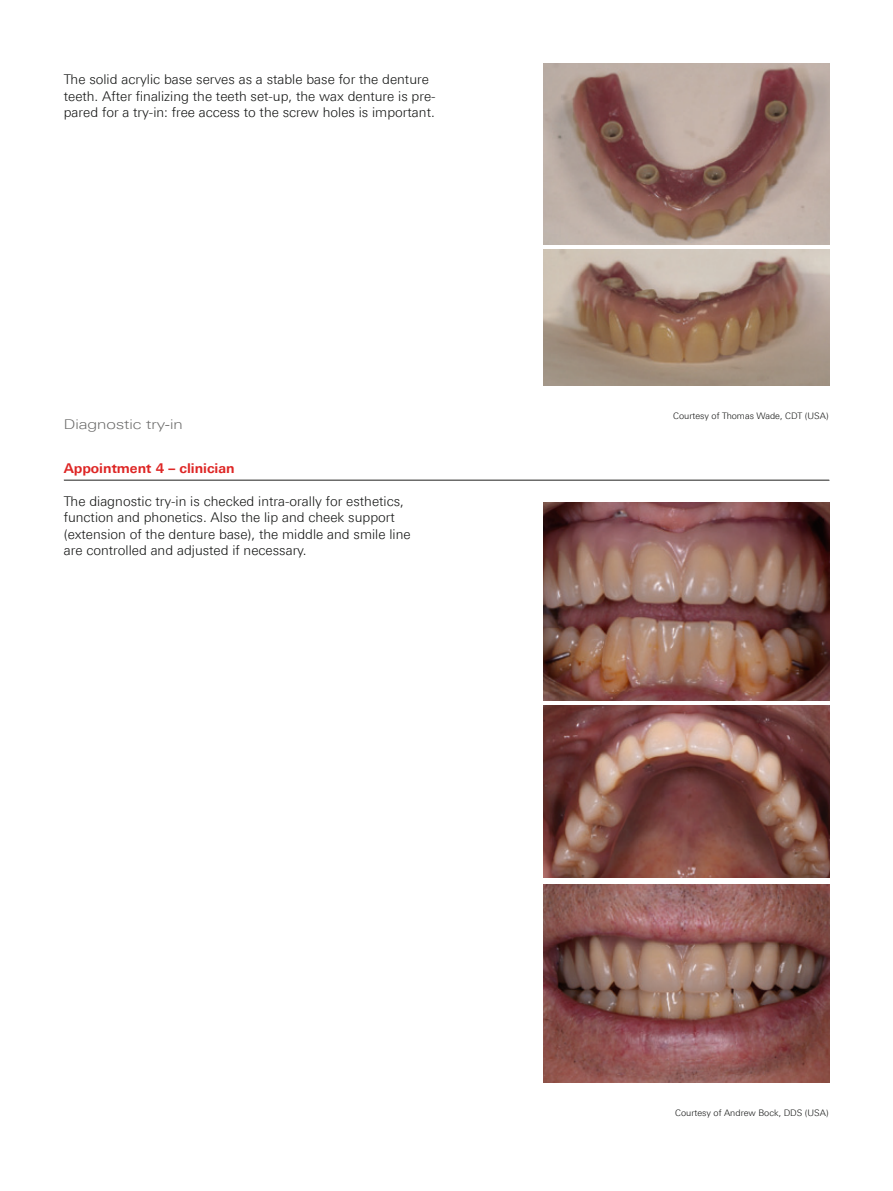
<style>
.page{position:relative;width:893px;height:1191px;background:#fff}
.page>*{position:absolute;margin:0;border:0;box-sizing:border-box;transform-origin:0 0}
.t1{font:300 13.5px/16.5px "Linotype Univers 330";color:#131413}
.t2{font:700 13.5px "Linotype Univers 630";color:#de2625}
.t3{font:300 13.5px "Linotype Univers 340 Ex";color:#686867}
.t4{font:300 9px "Linotype Univers 330";color:#131413}
</style>
<div class="page">
<img style="left:543px;top:64px;width:286px;height:180px">
<img style="left:543px;top:249px;width:286px;height:136px">
<hr style="left:64px;top:479px;width:765px;height:1px;background:#686867">
<img style="left:543px;top:502px;width:286px;height:198px">
<img style="left:543px;top:884px;width:286px;height:198px">
<img style="left:543px;top:705px;width:286px;height:172px">
<hr style="left:64px;top:480px;width:765px;height:1px;background:#686867">
<p class="t1" style="left:64px;top:73px;width:373px">The solid acrylic base serves as a stable base for the denture teeth. After finalizing the teeth set-up, the wax denture is pre&shy;pared for a try-in: free access to the screw holes is important.</p>
<p class="t3" style="left:64px;top:419px;width:121px">Diagnostic try-in</p>
<p class="t2" style="left:64px;top:463px;width:172px">Appointment 4 – clinician</p>
<p class="t1" style="left:64px;top:494px;width:348px">The diagnostic try-in is checked intra-orally for esthetics, function and phonetics. Also the lip and cheek support (extension of the denture base), the middle and smile line are controlled and adjusted if necessary.</p>
<p class="t4" style="left:673px;top:413px;width:157px">Courtesy of Thomas Wade, CDT (USA)</p>
<p class="t4" style="left:675px;top:1109px;width:155px">Courtesy of Andrew Bock, DDS (USA)</p>
</div>
